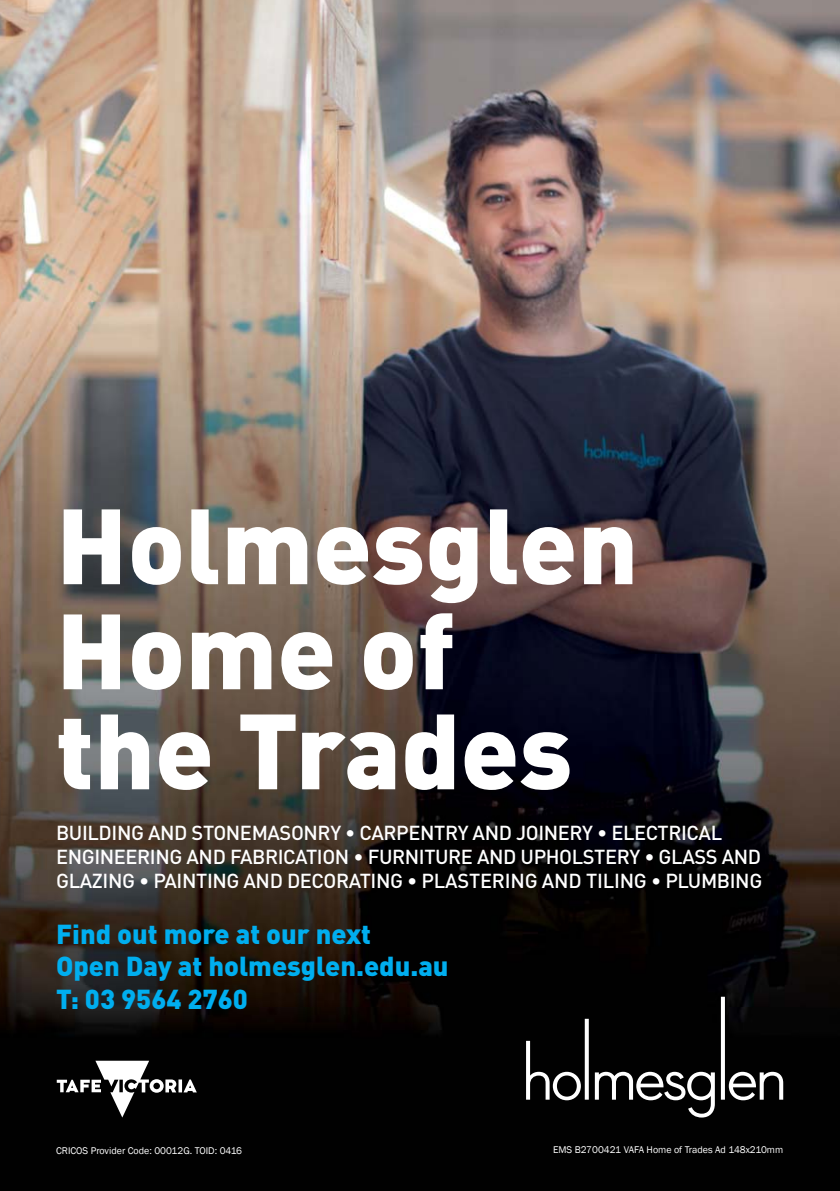
<style>
.page{position:relative;width:840px;height:1191px;background:#fff}
.page>*{position:absolute;margin:0;border:0;box-sizing:border-box;transform-origin:0 0}
.t1{font:900 105px/102.6px "DINOT";color:#fff}
.t2{font:900 27.2px/32.6px "DINOT";color:#00aeef}
.t3{font:500 20px/24px "DINOT";letter-spacing:-.02em;color:#fff}
.t4{font:10px "Franklin Gothic";color:#fff}
</style>
<div class="page">
<img style="left:0;top:0;width:839px;height:302px">
<img style="left:0;top:302px;width:839px;height:889px">
<svg style="left:525px;top:996px;width:257px;height:121px;background:#1e1e1e"></svg>
<svg style="left:57px;top:1060px;width:140px;height:57px"></svg>
<h1 class="t1" style="left:56px;top:507px;width:583px">Holmesglen<br>Home of the Trades</h1>
<p class="t3" style="left:56px;top:820px;width:707px">BUILDING AND STONEMASONRY • CARPENTRY AND JOINERY • ELECTRICAL<br>ENGINEERING AND FABRICATION • FURNITURE AND UPHOLSTERY • GLASS AND<br>GLAZING • PAINTING AND DECORATING • PLASTERING AND TILING • PLUMBING</p>
<h2 class="t2" style="left:56px;top:920px;width:394px">Find out more at our next<br>Open Day at holmesglen.edu.au<br>T: 03 9564 2760</h2>
<p class="t4" style="left:56px;top:1144px;width:187px">CRICOS Provider Code: 00012G. TOID: 0416</p>
<p class="t4" style="left:552px;top:1144px;width:231px">EMS B2700421 VAFA Home of Trades Ad 148x210mm</p>
</div>
